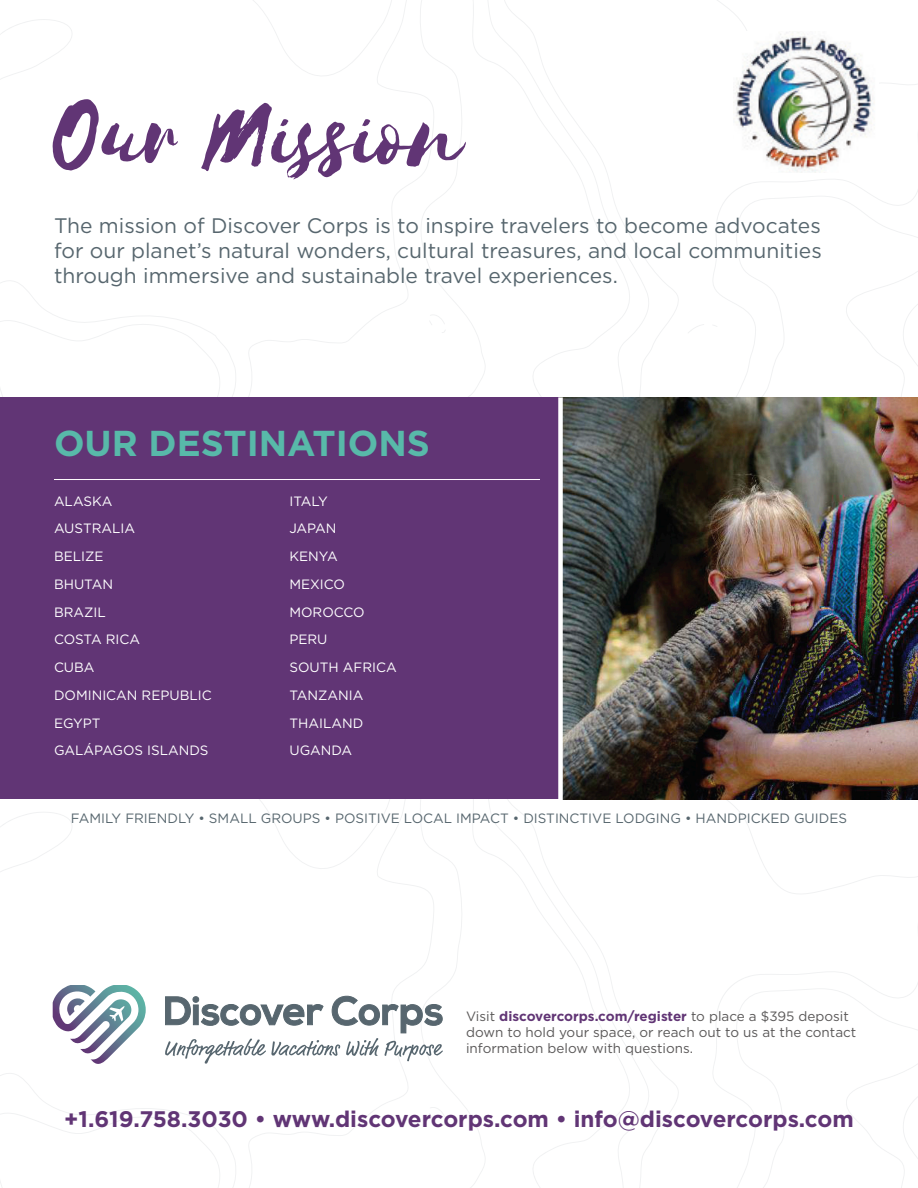
<style>
.page{position:relative;width:918px;height:1188px;background:#fff}
.page>*{position:absolute;margin:0;border:0;box-sizing:border-box;transform-origin:0 0}
.t1{font:105px "Selima";color:#613575}
.t2{font:700 36px "Gotham";color:#58b9a9}
.t3{font:700 22.5px "Gotham";color:#613575}
.t4{font:21px/25.2px "Gotham";color:#57666e;text-align:justify}
.t5{font:13.5px "Gotham";color:#fff}
.t6{font:13.5px/16.2px "Gotham";color:#5a5858}
.t7{font:13.5px "Gotham";color:#57666e}
.s1{font-weight:700;color:#613575}
</style>
<div class="page">
<svg style="left:0;top:812px;width:72px;height:60px"></svg>
<svg style="left:650px;top:799px;width:268px;height:95px"></svg>
<svg style="left:650px;top:988px;width:267px;height:200px"></svg>
<svg style="left:845px;top:1057px;width:73px;height:131px"></svg>
<svg style="left:259px;top:799px;width:391px;height:389px"></svg>
<svg style="left:0;top:19px;width:72px;height:61px"></svg>
<svg style="left:846px;top:271px;width:72px;height:126px"></svg>
<svg style="left:252px;top:0;width:398px;height:397px"></svg>
<svg style="left:0;top:280px;width:252px;height:117px"></svg>
<div style="left:0;top:397px;width:561px;height:402px;background:#613575"></div>
<img style="left:563px;top:397px;width:355px;height:402px">
<div style="left:558px;top:397px;width:5px;height:415px;background:#fff"></div>
<img style="left:733px;top:32px;width:142px;height:140px">
<hr style="left:54px;top:479px;width:486px;height:1px;background:#fffeff">
<svg style="left:0;top:985px;width:446px;height:203px"></svg>
<p class="t1" style="left:54px;top:79px;width:412px">Our Mission</p>
<p class="t4" style="left:54px;top:212px;width:769px">The mission of Discover Corps is to inspire travelers to become advocates for our planet’s natural wonders, cultural treasures, and local communities through immersive and sustainable travel experiences.</p>
<p class="t2" style="left:54px;top:420px;width:377px">OUR DESTINATIONS</p>
<p class="t5" style="left:54px;top:492px;width:60px">ALASKA</p>
<p class="t5" style="left:54px;top:520px;width:83px">AUSTRALIA</p>
<p class="t5" style="left:54px;top:548px;width:51px">BELIZE</p>
<p class="t5" style="left:54px;top:576px;width:61px">BHUTAN</p>
<p class="t5" style="left:54px;top:603px;width:53px">BRAZIL</p>
<p class="t5" style="left:54px;top:631px;width:88px">COSTA RICA</p>
<p class="t5" style="left:54px;top:659px;width:42px">CUBA</p>
<p class="t5" style="left:54px;top:687px;width:159px">DOMINICAN REPUBLIC</p>
<p class="t5" style="left:54px;top:714px;width:48px">EGYPT</p>
<p class="t5" style="left:54px;top:742px;width:156px">GALÁPAGOS ISLANDS</p>
<p class="t5" style="left:289px;top:492px;width:40px">ITALY</p>
<p class="t5" style="left:289px;top:520px;width:49px">JAPAN</p>
<p class="t5" style="left:289px;top:548px;width:50px">KENYA</p>
<p class="t5" style="left:289px;top:576px;width:57px">MEXICO</p>
<p class="t5" style="left:289px;top:603px;width:77px">MOROCCO</p>
<p class="t5" style="left:289px;top:631px;width:40px">PERU</p>
<p class="t5" style="left:289px;top:659px;width:109px">SOUTH AFRICA</p>
<p class="t5" style="left:289px;top:687px;width:76px">TANZANIA</p>
<p class="t5" style="left:289px;top:714px;width:75px">THAILAND</p>
<p class="t5" style="left:289px;top:742px;width:64px">UGANDA</p>
<p class="t7" style="left:71px;top:810px;width:778px">FAMILY FRIENDLY • SMALL GROUPS • POSITIVE LOCAL IMPACT • DISTINCTIVE LODGING • HANDPICKED GUIDES</p>
<p class="t6" style="left:466px;top:1008px;width:392px">Visit <span class="s1">discovercorps.com/register</span> to place a $395 deposit down to hold your space, or reach out to us at the contact information below with questions.</p>
<p class="t3" style="left:64px;top:1104px;width:791px">+1.619.758.3030 • www.discovercorps.com • info@discovercorps.com</p>
</div>
